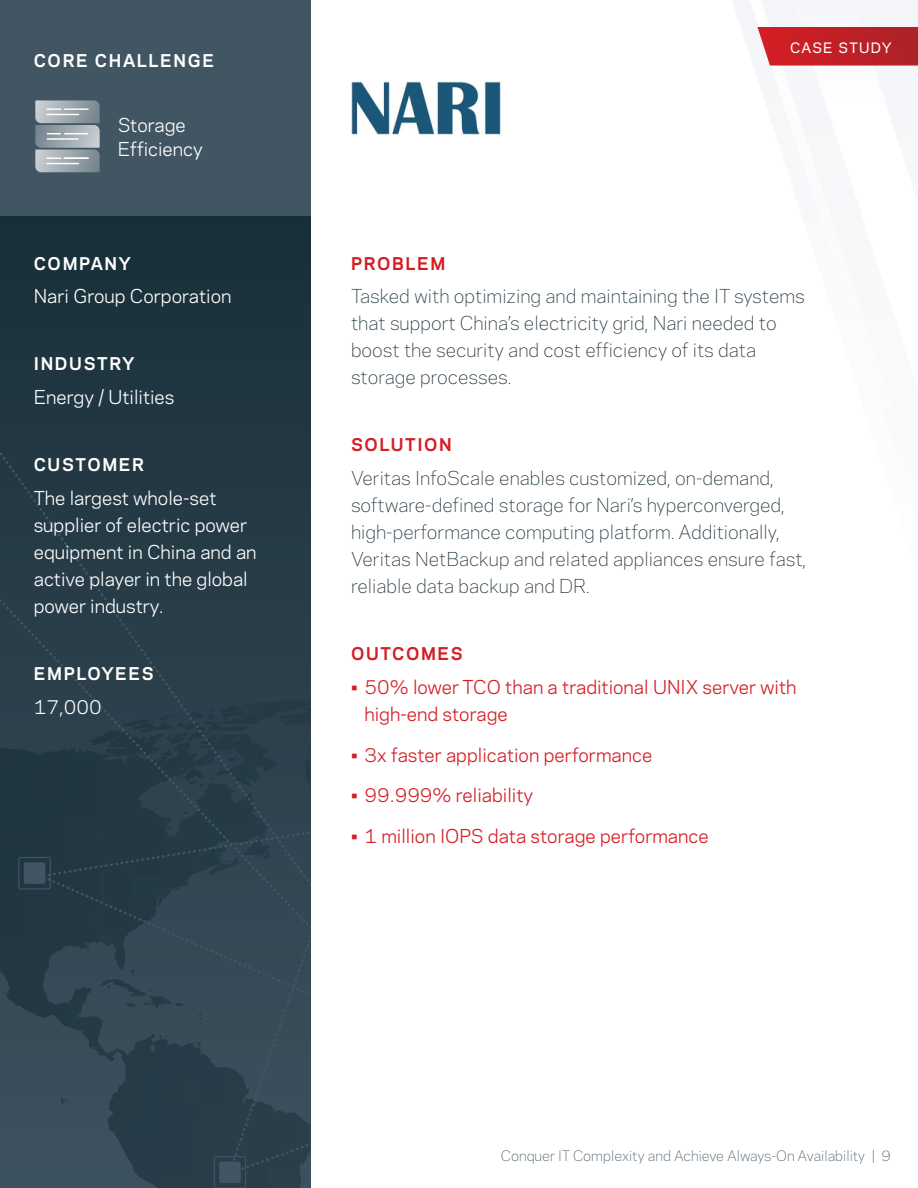
<style>
.page{position:relative;width:918px;height:1188px;background:#fff}
.page>*{position:absolute;margin:0;border:0;box-sizing:border-box;transform-origin:0 0}
.t1{font:300 18px/27px "Polaris";color:#182c35}
.t2{font:18px/27px "Polaris";color:#fff}
.t3{font:18px/27px "Polaris";color:#d41d24}
.t4{font:700 16.5px "Polaris";letter-spacing:.1em;color:#fff}
.t5{font:700 16.5px "Polaris";letter-spacing:.1em;color:#d41d24}
.t6{font:300 13.5px "Polaris";color:#425563}
.t7{font:500 13.5px "Polaris";letter-spacing:.1em;color:#fff}
.s1{color:#d41d24}
</style>
<div class="page">
<div style="left:0;top:0;width:310px;height:216px;background:#425563"></div>
<div style="left:0;top:216px;width:310px;height:972px;background:#1d333d"></div>
<svg style="left:0;top:1063px;width:310px;height:125px"></svg>
<svg style="left:0;top:452px;width:310px;height:611px;fill:#283d48"></svg>
<svg style="left:758px;top:0;width:160px;height:66px"></svg>
<svg style="left:35px;top:100px;width:65px;height:72px;background:#9fa8af"></svg>
<img style="left:351px;top:82px;width:150px;height:52px">
<p class="t4" style="left:34px;top:48px;width:182px">CORE CHALLENGE</p>
<p class="t2" style="left:118px;top:112px;width:87px;line-height:24px">Storage<br>Efficiency</p>
<p class="t4" style="left:34px;top:251px;width:99px">COMPANY</p>
<p class="t2" style="left:34px;top:282px;width:199px">Nari Group Corporation</p>
<p class="t4" style="left:34px;top:352px;width:102px">INDUSTRY</p>
<p class="t2" style="left:34px;top:383px;width:142px">Energy / Utilities</p>
<p class="t4" style="left:34px;top:452px;width:112px">CUSTOMER</p>
<p class="t2" style="left:34px;top:484px;width:224px">The largest whole-set supplier of electric power equipment in China and an active player in the global power industry.</p>
<p class="t4" style="left:34px;top:661px;width:122px">EMPLOYEES</p>
<p class="t2" style="left:34px;top:692px;width:70px">17,000</p>
<p class="t7" style="left:790px;top:37px;width:103px">CASE STUDY</p>
<p class="t5" style="left:351px;top:251px;width:96px">PROBLEM</p>
<p class="t1" style="left:351px;top:282px;width:455px">Tasked with optimizing and maintaining the IT systems that support China’s electricity grid, Nari needed to boost the security and cost efficiency of its data storage processes.</p>
<p class="t5" style="left:351px;top:433px;width:102px">SOLUTION</p>
<p class="t1" style="left:351px;top:464px;width:457px">Veritas InfoScale enables customized, on-demand, software-defined storage for Nari’s hyperconverged, high-performance computing platform. Additionally, Veritas NetBackup and related appliances ensure fast, reliable data backup and DR.</p>
<p class="t5" style="left:351px;top:641px;width:113px">OUTCOMES</p>
<p class="t3" style="left:364px;top:673px;width:434px;text-indent:-14px">• 50% lower TCO than a traditional UNIX server with high-end storage</p>
<p class="t3" style="left:351px;top:740px;width:303px">• 3x faster application performance</p>
<p class="t3" style="left:351px;top:781px;width:184px">• 99.999% reliability</p>
<p class="t3" style="left:351px;top:821px;width:359px">• 1 million IOPS data storage performance</p>
<p class="t6" style="left:501px;top:1146px;width:392px">Conquer IT Complexity and Achieve Always-On Availability <span class="s1">|</span> 9</p>
</div>
